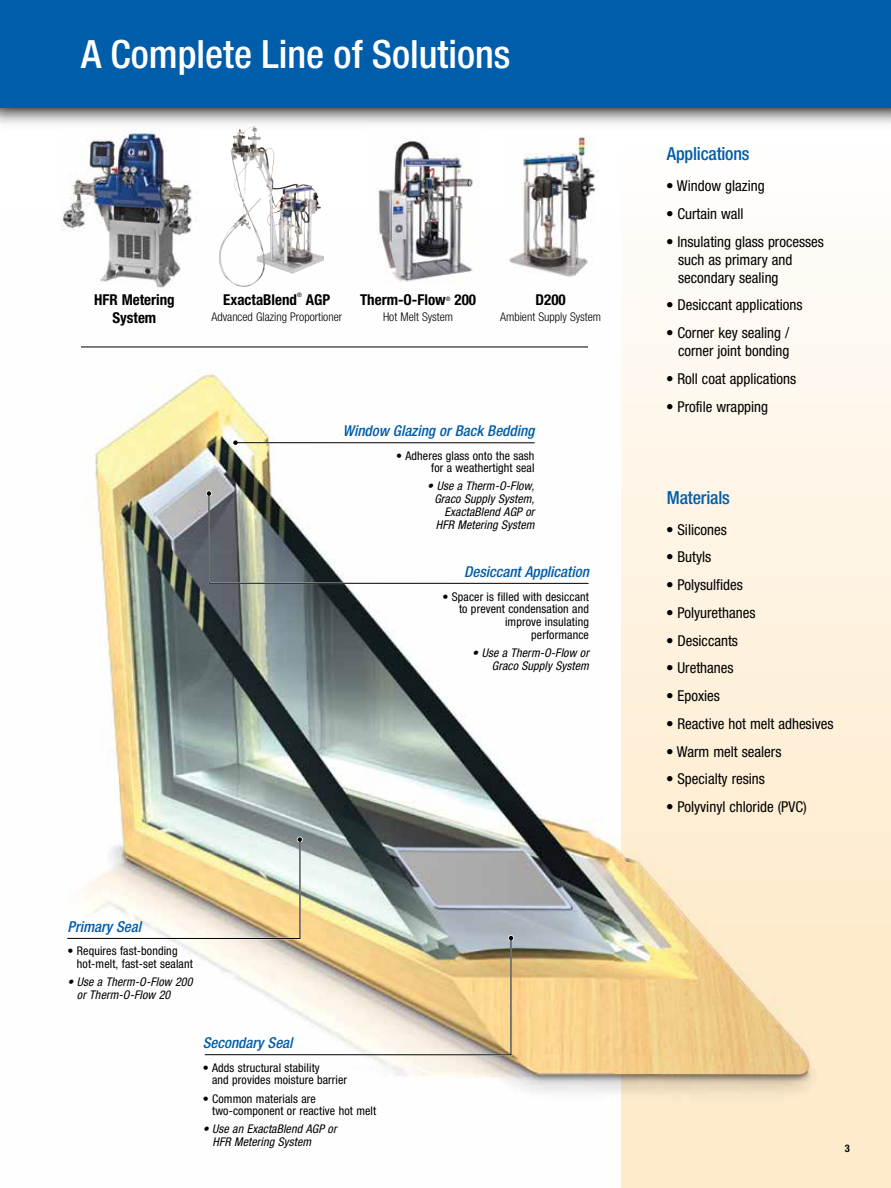
<style>
.page{position:relative;width:891px;height:1188px;background:#fff}
.page>*{position:absolute;margin:0;border:0;box-sizing:border-box;transform-origin:0 0}
.t1{font:500 condensed 39px "Helvetica Neue LT Std";color:#fff}
.t2{font:500 condensed 18px "Helvetica Neue LT Std";letter-spacing:-.01em;color:#005daa}
.t3{font:condensed 15px/18px "Helvetica Neue LT Std";color:#000}
.t4{font:italic 500 condensed 15px "Helvetica Neue LT Std";color:#005daa}
.t5{font:700 condensed 15px/18px "Helvetica Neue LT Std";color:#000;text-align:center}
.t6{font:condensed 12px/12.8px "Helvetica Neue LT Std";letter-spacing:.01em;color:#000}
.t7{font:italic condensed 12px/12.8px "Helvetica Neue LT Std";letter-spacing:.01em;color:#000}
.t8{font:300 condensed 12px "Helvetica Neue LT Std";color:#000}
.t9{font:700 condensed 10.5px "Helvetica Neue LT Std";color:#000}
.t10{font:condensed 6px "Helvetica Neue LT Std";color:#000}
</style>
<div class="page">
<img style="left:0;top:108px;width:891px;height:41px">
<div style="left:621px;top:138px;width:270px;height:1050px;background:#fffefc"></div>
<img style="left:81px;top:213px;width:810px;height:975px">
<div style="left:0;top:0;width:891px;height:108px;background:#005daa"></div>
<img style="left:507px;top:136px;width:91px;height:144px">
<img style="left:367px;top:127px;width:113px;height:160px">
<img style="left:230px;top:126px;width:24px;height:91px">
<hr style="left:81px;top:346px;width:507px;height:1px;background:#000">
<img style="left:67px;top:837px;width:447px;height:219px">
<hr style="left:236px;top:442px;width:298px;height:2px;background:#fff">
<svg style="left:232px;top:440px;width:6px;height:6px"></svg>
<hr style="left:236px;top:442px;width:299px;height:1px;background:#000">
<svg style="left:206px;top:490px;width:384px;height:95px"></svg>
<img style="left:614px;top:848px;width:198px;height:227px">
<img style="left:61px;top:129px;width:137px;height:161px">
<h1 class="t1" style="left:81px;top:31px;width:431px">A Complete Line of Solutions</h1>
<p class="t5" style="left:94px;top:290px;width:82px">HFR Metering<br>System</p>
<p class="t5" style="left:223px;top:290px;width:75px">ExactaBlend</p>
<p class="t10" style="left:297px;top:291px;width:6px">®</p>
<p class="t5" style="left:306px;top:290px;width:26px">AGP</p>
<p class="t8" style="left:211px;top:310px;width:132px">Advanced Glazing Proportioner</p>
<p class="t5" style="left:360px;top:290px;width:87px">Therm-O-Flow</p>
<p class="t10" style="left:446px;top:296px;width:6px">®</p>
<p class="t5" style="left:455px;top:290px;width:23px">200</p>
<p class="t8" style="left:383px;top:310px;width:72px">Hot Melt System</p>
<p class="t5" style="left:536px;top:290px;width:32px">D200</p>
<p class="t8" style="left:500px;top:310px;width:102px">Ambient Supply System</p>
<p class="t4" style="left:343px;top:422px;width:193px">Window Glazing or Back Bedding</p>
<p class="t6" style="left:396px;top:449px;width:140px;text-align:right">• Adheres glass onto the sash for a weathertight seal</p>
<p class="t7" style="left:427px;top:480px;width:109px;text-align:right">• Use a Therm-O-Flow,<br>Graco Supply System,<br>ExactaBlend AGP or<br>HFR Metering System</p>
<p class="t4" style="left:464px;top:563px;width:126px">Desiccant Application</p>
<p class="t6" style="left:442px;top:590px;width:148px;text-align:right">• Spacer is filled with desiccant to prevent condensation and improve insulating<br>performance</p>
<p class="t7" style="left:472px;top:647px;width:118px;text-align:right">• Use a Therm-O-Flow or<br>Graco Supply System</p>
<p class="t4" style="left:68px;top:917px;width:75px">Primary Seal</p>
<p class="t6" style="left:77px;top:944px;width:117px;text-indent:-9px">• Requires fast-bonding hot-melt, fast-set sealant</p>
<p class="t7" style="left:77px;top:976px;width:117px;text-indent:-9px">• Use a Therm-O-Flow 200 or Therm-O-Flow 20</p>
<p class="t4" style="left:203px;top:1034px;width:91px">Secondary Seal</p>
<p class="t6" style="left:212px;top:1061px;width:137px;text-indent:-9px">• Adds structural stability<br>and provides moisture barrier</p>
<p class="t6" style="left:212px;top:1092px;width:166px;text-indent:-9px">• Common materials are two-component or reactive hot melt</p>
<p class="t7" style="left:213px;top:1123px;width:125px;text-indent:-10px">• Use an ExactaBlend AGP or<br>HFR Metering System</p>
<p class="t2" style="left:667px;top:143px;width:84px">Applications</p>
<p class="t3" style="left:666px;top:177px;width:100px">• Window glazing</p>
<p class="t3" style="left:666px;top:204px;width:79px">• Curtain wall</p>
<p class="t3" style="left:678px;top:232px;width:148px;text-indent:-12px">• Insulating glass processes such as primary and secondary sealing</p>
<p class="t3" style="left:666px;top:296px;width:138px">• Desiccant applications</p>
<p class="t3" style="left:666px;top:324px;width:125px;text-align:right">• Corner key sealing / corner joint bonding</p>
<p class="t3" style="left:666px;top:369px;width:132px">• Roll coat applications</p>
<p class="t3" style="left:666px;top:397px;width:104px">• Profile wrapping</p>
<p class="t2" style="left:667px;top:487px;width:64px">Materials</p>
<p class="t3" style="left:666px;top:520px;width:62px">• Silicones</p>
<p class="t3" style="left:666px;top:548px;width:47px">• Butyls</p>
<p class="t3" style="left:666px;top:576px;width:78px">• Polysulfides</p>
<p class="t3" style="left:666px;top:603px;width:91px">• Polyurethanes</p>
<p class="t3" style="left:666px;top:631px;width:73px">• Desiccants</p>
<p class="t3" style="left:666px;top:659px;width:69px">• Urethanes</p>
<p class="t3" style="left:666px;top:687px;width:55px">• Epoxies</p>
<p class="t3" style="left:666px;top:714px;width:169px">• Reactive hot melt adhesives</p>
<p class="t3" style="left:666px;top:742px;width:117px">• Warm melt sealers</p>
<p class="t3" style="left:666px;top:770px;width:100px">• Specialty resins</p>
<p class="t3" style="left:666px;top:798px;width:142px">• Polyvinyl chloride (PVC)</p>
<p class="t9" style="left:845px;top:1142px;width:7px">3</p>
</div>
